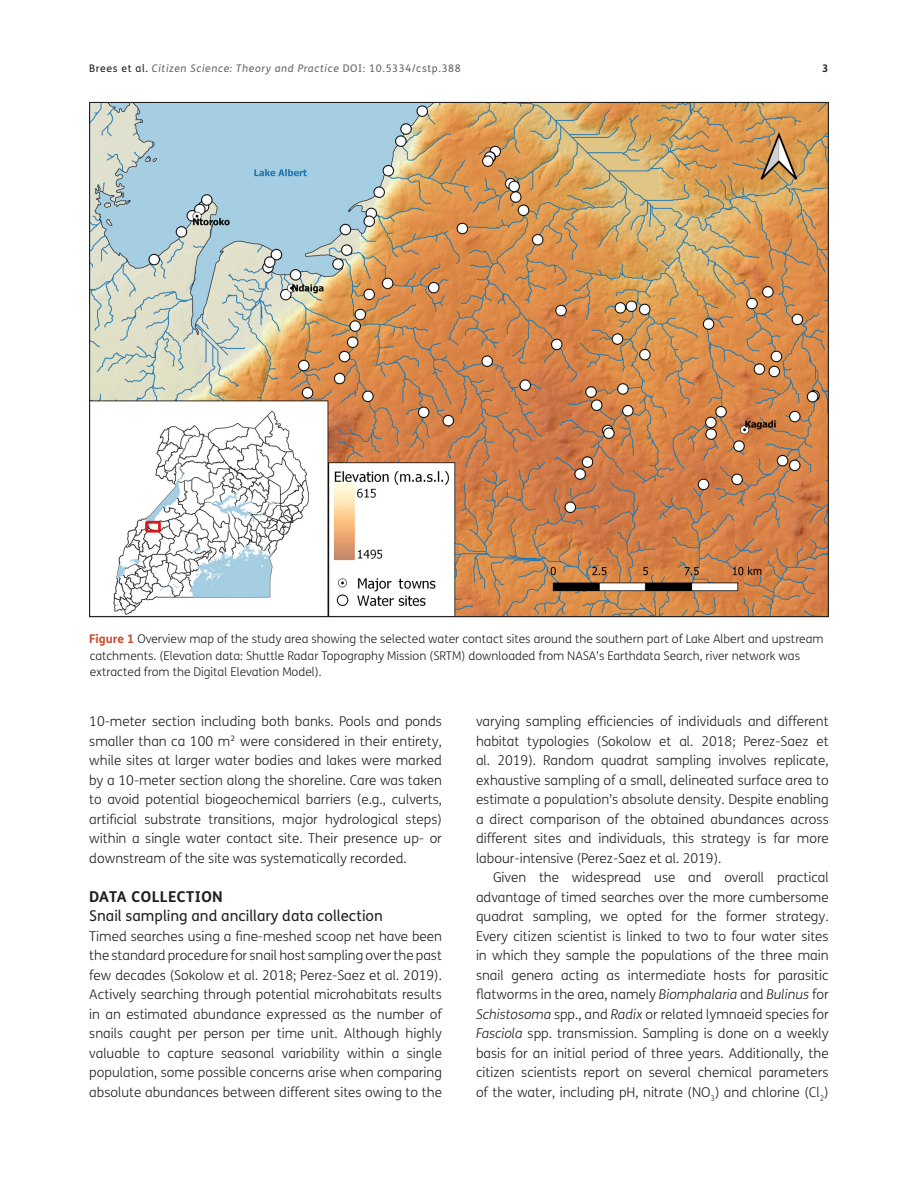
<style>
.page{position:relative;width:918px;height:1188px;background:#fff}
.page>*{position:absolute;margin:0;border:0;box-sizing:border-box;transform-origin:0 0}
.t1{font:15px "FS Me";color:#231f20}
.t2{font:700 15px "FS Me";letter-spacing:.03em;color:#231f20}
.Body_Copy{font:300 13.5px/19.5px "FS Me";color:#231f20;text-align:justify}
.Body_Copy_-_1st_Para{font:300 13.5px/19.5px "FS Me";color:#231f20;text-align:justify}
.Figure_copy{font:300 12px/16.5px "FS Me";color:#231f20}
.t3{font:italic 10.5px "FS Me";letter-spacing:.06em;color:#636366}
.t4{font:700 10.5px "FS Me";color:#231f20}
.s1{font-style:normal;color:#231f20}
.s2{font-style:normal}
.s3{font-weight:700;color:#cb4a2b}
.s4{font-style:italic}
</style>
<div class="page">
<img style="left:91px;top:104px;width:736px;height:511px">
<p class="t3" style="left:89px;top:62px;width:373px"><span class="s1">Brees et al.</span> Citizen Science: Theory and Practice <span class="s2">DOI: 10.5334/cstp.388</span></p>
<p class="t4" style="left:822px;top:61px;width:8px">3</p>
<p class="Figure_copy" style="left:89px;top:631px;width:736px"><span class="s3">Figure 1</span> Overview map of the study area showing the selected water contact sites around the southern part of Lake Albert and upstream catchments. (Elevation data: Shuttle Radar Topography Mission (SRTM) downloaded from NASA’s Earthdata Search, river network was extracted from the Digital Elevation Model).</p>
<p class="Body_Copy" style="left:89px;top:712px;width:354px">10-meter section including both banks. Pools and ponds smaller than ca 100 m² were considered in their entirety, while sites at larger water bodies and lakes were marked by a 10-meter section along the shoreline. Care was taken to avoid potential biogeochemical barriers (e.g., culverts, artificial substrate transitions, major hydrological steps) within a single water contact site. Their presence up- or downstream of the site was systematically recorded.</p>
<h2 class="t2" style="left:89px;top:887px;width:135px">DATA COLLECTION</h2>
<h3 class="t1" style="left:89px;top:907px;width:295px">Snail sampling and ancillary data collection</h3>
<p class="Body_Copy_-_1st_Para" style="left:89px;top:926px;width:354px">Timed searches using a fine-meshed scoop net have been the standard procedure for snail host sampling over the past few decades (Sokolow et al. 2018; Perez-Saez et al. 2019).<br>Actively searching through potential microhabitats results in an estimated abundance expressed as the number of snails caught per person per time unit. Although highly valuable to capture seasonal variability within a single population, some possible concerns arise when comparing absolute abundances between different sites owing to the</p>
<p class="Body_Copy_-_1st_Para" style="left:476px;top:712px;width:354px">varying sampling efficiencies of individuals and different habitat typologies (Sokolow et al. 2018; Perez-Saez et al. 2019). Random quadrat sampling involves replicate, exhaustive sampling of a small, delineated surface area to estimate a population’s absolute density. Despite enabling a direct comparison of the obtained abundances across different sites and individuals, this strategy is far more labour-intensive (Perez-Saez et al. 2019).</p>
<p class="Body_Copy" style="left:476px;top:868px;width:354px;text-indent:17px">Given the widespread use and overall practical advantage of timed searches over the more cumbersome quadrat sampling, we opted for the former strategy.<br>Every citizen scientist is linked to two to four water sites in which they sample the populations of the three main snail genera acting as intermediate hosts for parasitic flatworms in the area, namely <span class="s4">Biomphalaria</span> and <span class="s4">Bulinus</span> for <span class="s4">Schistosoma</span> spp., and <span class="s4">Radix</span> or related lymnaeid species for <span class="s4">Fasciola</span> spp. transmission. Sampling is done on a weekly basis for an initial period of three years. Additionally, the citizen scientists report on several chemical parameters of the water, including pH, nitrate (NO<sub>3</sub>) and chlorine (Cl<sub>2</sub>)</p>
</div>
